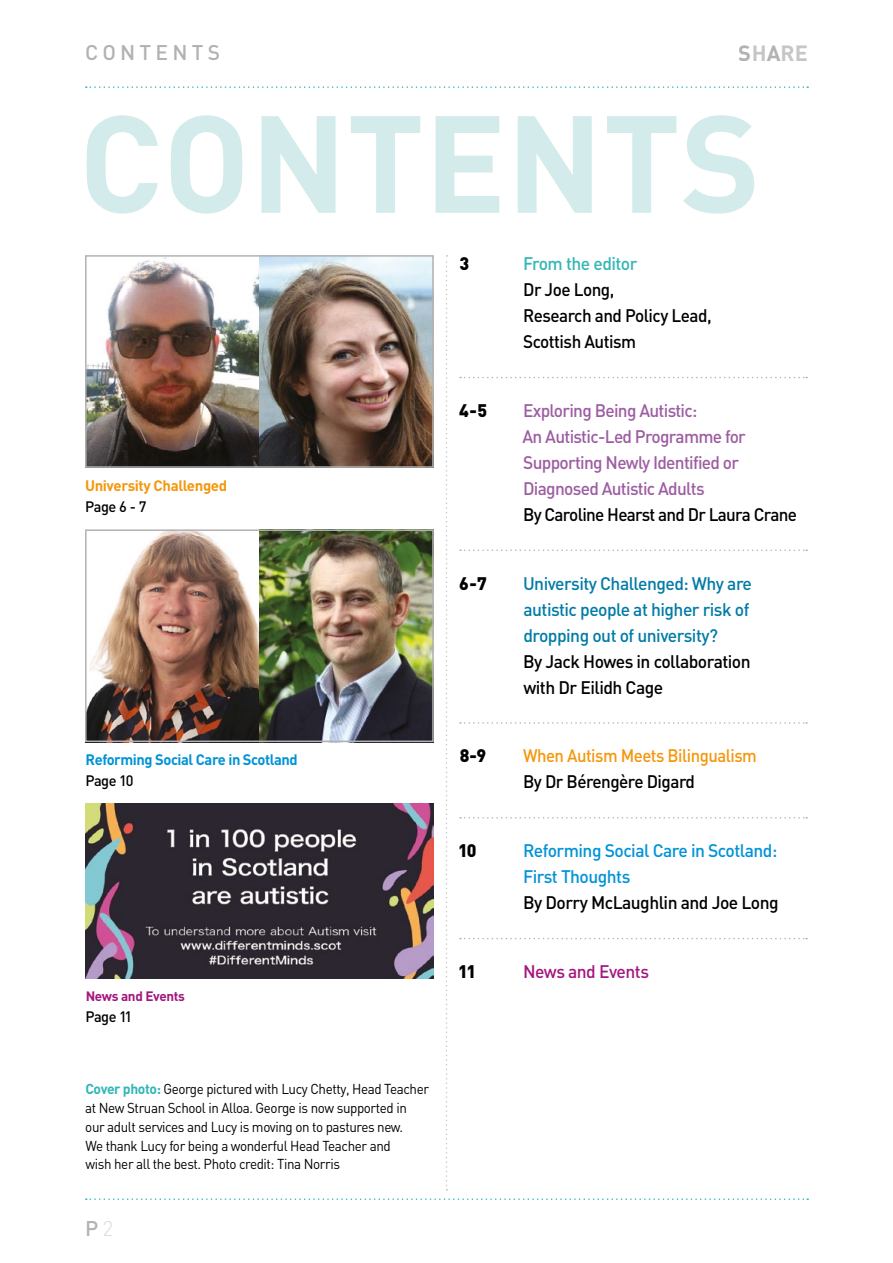
<style>
.page{position:relative;width:893px;height:1263px;background:#fff}
.page>*{position:absolute;margin:0;border:0;box-sizing:border-box;transform-origin:0 0}
.t1{font:700 135.75px "DIN";color:#d3ebea}
.t2{font:700 21.75px "DIN";color:#c6c6c6}
.t3{font:500 21px "DIN";letter-spacing:.2em;color:#b3b2b2}
.t4{font:500 18px/26px "DIN";letter-spacing:-.04em;color:#9d5da2;scale:.96 1}
.t5{font:500 18px/26px "DIN";letter-spacing:-.03em;color:#000;scale:.95 1}
.t6{font:500 18px/26px "DIN";letter-spacing:-.03em;color:#007ba6}
.t7{font:500 18px/26px "DIN";letter-spacing:-.03em;color:#000}
.t8{font:500 18px/26px "DIN";letter-spacing:-.03em;color:#0093d7}
.t9{font:500 18px "DIN";letter-spacing:-.03em;color:#f4970c;scale:.93 1}
.t10{font:900 18px "DIN";color:#000}
.t11{font:500 18px "DIN";letter-spacing:-.03em;color:#32b6b5}
.t12{font:500 18px "DIN";letter-spacing:-.03em;color:#a4167f}
.t13{font:700 15px "DIN";letter-spacing:-.03em;color:#0093d7}
.t14{font:700 15px "DIN";letter-spacing:-.025em;color:#f4970c}
.t15{font:500 15px "DIN";letter-spacing:-.03em;color:#000}
.t16{font:14.25px/18.8px "DIN";letter-spacing:-.03em;color:#000;scale:.94 1}
.t17{font:700 13.5px "DIN";letter-spacing:-.025em;color:#a4167f}
.s1{color:#b3b2b2}
.s2{font-weight:700;color:#32b6b5}
.s3{font-weight:300;color:#dadada}
</style>
<div class="page">
<img style="left:88px;top:532px;width:343px;height:207px">
<svg style="left:86px;top:86px;width:722px;height:2px"></svg>
<svg style="left:86px;top:1198px;width:722px;height:2px"></svg>
<svg style="left:460px;top:377px;width:347px;height:1px"></svg>
<svg style="left:460px;top:549px;width:347px;height:2px"></svg>
<svg style="left:460px;top:722px;width:347px;height:2px"></svg>
<svg style="left:460px;top:817px;width:347px;height:1px"></svg>
<svg style="left:460px;top:938px;width:347px;height:1px"></svg>
<svg style="left:446px;top:255px;width:1px;height:936px"></svg>
<img style="left:88px;top:258px;width:343px;height:207px">
<div style="left:85px;top:255px;width:349px;height:213px;border:2px solid #b3b2b2"></div>
<img style="left:85px;top:804px;width:349px;height:174px">
<div style="left:85px;top:529px;width:349px;height:213px;border:2px solid #b3b2b2"></div>
<h3 class="t3" style="left:85px;top:39px;width:137px">CONTENTS</h3>
<h2 class="t2" style="left:739px;top:39px;width:71px"><span class="s1">S</span>H<span class="s1">A</span>RE</h2>
<h1 class="t1" style="left:79px;top:75px;width:684px">CONTENTS</h1>
<p class="t14" style="left:85px;top:476px;width:144px">University Challenged</p>
<p class="t15" style="left:85px;top:497px;width:63px">Page 6 - 7</p>
<p class="t13" style="left:86px;top:750px;width:214px">Reforming Social Care in Scotland</p>
<p class="t15" style="left:85px;top:771px;width:50px">Page 10</p>
<p class="t17" style="left:86px;top:987px;width:101px">News and Events</p>
<p class="t15" style="left:85px;top:1007px;width:48px">Page 11</p>
<p class="t16" style="left:85px;top:1080px;width:367px"><span class="s2">Cover photo:</span> George pictured with Lucy Chetty, Head Teacher at New Struan School in Alloa. George is now supported in our adult services and Lucy is moving on to pastures new.<br>We thank Lucy for being a wonderful Head Teacher and<br>wish her all the best. Photo credit: Tina Norris</p>
<h3 class="t3" style="left:85px;top:1215px;width:30px">P<span class="s3">2</span></h3>
<p class="t10" style="left:459px;top:252px;width:11px">3</p>
<p class="t11" style="left:523px;top:252px;width:116px">From the editor</p>
<p class="t5" style="left:523px;top:276px;width:200px">Dr Joe Long,<br>Research and Policy Lead,<br>Scottish Autism</p>
<p class="t10" style="left:459px;top:398px;width:29px">4-5</p>
<p class="t4" style="left:523px;top:397px;width:234px">Exploring Being Autistic:<br>An Autistic-Led Programme for<br>Supporting Newly Identified or<br>Diagnosed Autistic Adults</p>
<p class="t5" style="left:523px;top:501px;width:290px">By Caroline Hearst and Dr Laura Crane</p>
<p class="t10" style="left:459px;top:571px;width:29px">6-7</p>
<p class="t6" style="left:523px;top:570px;width:230px">University Challenged: Why are autistic people at higher risk of dropping out of university?</p>
<p class="t7" style="left:523px;top:647px;width:229px">By Jack Howes in collaboration with Dr Eilidh Cage</p>
<p class="t10" style="left:460px;top:744px;width:28px">8-9</p>
<p class="t9" style="left:523px;top:744px;width:253px">When Autism Meets Bilingualism</p>
<p class="t5" style="left:523px;top:768px;width:182px">By Dr Bérengère Digard</p>
<p class="t10" style="left:458px;top:839px;width:20px">10</p>
<p class="t8" style="left:523px;top:837px;width:256px">Reforming Social Care in Scotland:<br>First Thoughts</p>
<p class="t7" style="left:523px;top:889px;width:257px">By Dorry McLaughlin and Joe Long</p>
<p class="t10" style="left:458px;top:959px;width:19px">11</p>
<p class="t12" style="left:523px;top:960px;width:128px">News and Events</p>
</div>
